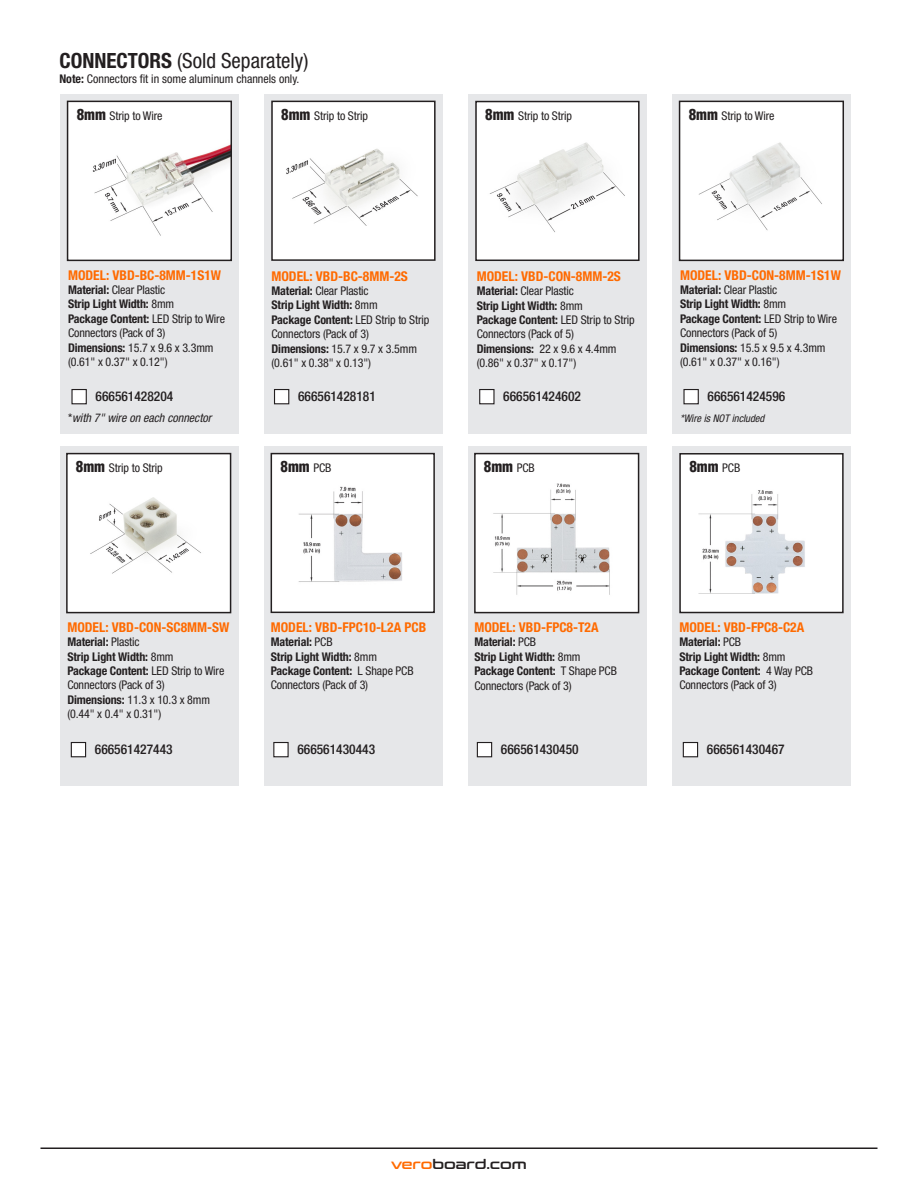
<style>
.page{position:relative;width:918px;height:1188px;background:#fff}
.page>*{position:absolute;margin:0;border:0;box-sizing:border-box;transform-origin:0 0}
.t1{font:condensed 21px "Helvetica Neue LT Std";color:#231f20}
.t2{font:900 condensed 15px "Helvetica LT Std";color:#231f20}
.t3{font:700 condensed 13.5px "Helvetica Neue LT Std";color:#ff6a00}
.t4{font:500 condensed 13.5px "Helvetica Neue LT Std";color:#231f20}
.t5{font:13.5px "Conthrax Sb";color:#231f20}
.t6{font:condensed 12px/14.4px "Helvetica Neue LT Std";letter-spacing:-.01em;color:#231f20}
.t7{font:700 condensed 12px "Helvetica Neue LT Std";letter-spacing:-.01em;color:#231f20}
.t8{font:italic condensed 12px "Helvetica Neue LT Std";color:#231f20}
.t9{font:italic condensed 10.5px "Helvetica Neue LT Std";color:#231f20}
.s1{font-weight:700}
.s2{font-family:"Helvetica LT Std";font-weight:900;font-size:15px}
.s3{font-weight:400}
.s4{font-style:normal}
.s5{font-family:"Helvetica Neue LT Std";font-weight:400;font-size:12px}
.s6{color:#ff6a00}
</style>
<div class="page">
<hr style="left:40px;top:1148px;width:838px;height:1px;background:#231f20">
<div style="left:60px;top:94px;width:179px;height:339px;background:#e6e7e9"></div>
<div style="left:60px;top:446px;width:179px;height:339px;background:#e6e7e9"></div>
<div style="left:265px;top:94px;width:178px;height:339px;background:#e6e7e9"></div>
<div style="left:265px;top:446px;width:178px;height:339px;background:#e6e7e9"></div>
<div style="left:468px;top:94px;width:178px;height:339px;background:#e6e7e9"></div>
<div style="left:468px;top:446px;width:178px;height:339px;background:#e6e7e9"></div>
<div style="left:672px;top:94px;width:178px;height:339px;background:#e6e7e9"></div>
<div style="left:672px;top:446px;width:178px;height:339px;background:#e6e7e9"></div>
<div style="left:275px;top:390px;width:14px;height:14px;background:#fff"></div>
<div style="left:274px;top:389px;width:15px;height:15px;border:1px solid #231f20"></div>
<img style="left:70px;top:104px;width:159px;height:154px">
<div style="left:67px;top:101px;width:165px;height:160px;border:2px solid #231f20"></div>
<img style="left:274px;top:104px;width:159px;height:154px">
<div style="left:271px;top:101px;width:165px;height:160px;border:2px solid #231f20"></div>
<div style="left:480px;top:390px;width:14px;height:14px;background:#fff"></div>
<div style="left:479px;top:389px;width:16px;height:15px;border:1px solid #231f20"></div>
<img style="left:478px;top:104px;width:159px;height:154px">
<div style="left:475px;top:101px;width:165px;height:160px;border:2px solid #231f20"></div>
<div style="left:684px;top:390px;width:14px;height:14px;background:#fff"></div>
<div style="left:683px;top:389px;width:16px;height:15px;border:1px solid #231f20"></div>
<img style="left:682px;top:104px;width:159px;height:154px">
<div style="left:679px;top:101px;width:165px;height:160px;border:2px solid #231f20"></div>
<div style="left:71px;top:743px;width:15px;height:14px;background:#fff"></div>
<div style="left:71px;top:742px;width:15px;height:15px;border:1px solid #231f20"></div>
<div style="left:274px;top:743px;width:14px;height:14px;background:#fff"></div>
<div style="left:273px;top:742px;width:16px;height:15px;border:1px solid #231f20"></div>
<img style="left:69px;top:456px;width:159px;height:154px">
<div style="left:66px;top:453px;width:165px;height:160px;border:2px solid #231f20"></div>
<img style="left:274px;top:456px;width:158px;height:154px">
<div style="left:271px;top:453px;width:164px;height:160px;border:2px solid #231f20"></div>
<div style="left:477px;top:743px;width:15px;height:14px;background:#fff"></div>
<div style="left:477px;top:742px;width:15px;height:15px;border:1px solid #231f20"></div>
<img style="left:682px;top:456px;width:159px;height:154px">
<div style="left:679px;top:453px;width:165px;height:160px;border:2px solid #231f20"></div>
<div style="left:683px;top:743px;width:15px;height:14px;background:#fff"></div>
<div style="left:683px;top:742px;width:15px;height:15px;border:1px solid #231f20"></div>
<img style="left:477px;top:456px;width:159px;height:154px">
<div style="left:474px;top:453px;width:165px;height:160px;border:2px solid #231f20"></div>
<div style="left:72px;top:390px;width:14px;height:14px;background:#fff"></div>
<div style="left:71px;top:389px;width:16px;height:15px;border:1px solid #231f20"></div>
<p class="t1" style="left:59px;top:48px;width:250px"><span class="s1">CONNECTORS</span> (Sold Separately)</p>
<p class="t6" style="left:59px;top:71px;width:242px"><span class="s1">Note:</span> Connectors fit in some aluminum channels only.</p>
<p class="t6" style="left:77px;top:108px;width:87px"><span class="s2">8mm</span> Strip to Wire</p>
<p class="t6" style="left:281px;top:108px;width:88px"><span class="s2">8mm</span> Strip to Strip</p>
<p class="t6" style="left:485px;top:108px;width:88px"><span class="s2">8mm</span> Strip to Strip</p>
<p class="t6" style="left:689px;top:108px;width:87px"><span class="s2">8mm</span> Strip to Wire</p>
<p class="t3" style="left:68px;top:267px;width:155px">MODEL: VBD-BC-8MM-1S1W</p>
<p class="t6" style="left:68px;top:282px;width:99px"><span class="s1">Material:</span> Clear Plastic</p>
<p class="t7" style="left:68px;top:297px;width:108px">Strip Light Width: <span class="s3">8mm</span></p>
<p class="t6" style="left:68px;top:311px;width:158px"><span class="s1">Package Content:</span> LED Strip to Wire<br>Connectors (Pack of 3)</p>
<p class="t6" style="left:68px;top:340px;width:147px"><span class="s1">Dimensions:</span> 15.7 x 9.6 x 3.3mm</p>
<p class="t6" style="left:68px;top:354px;width:101px">(0.61" x 0.37" x 0.12")</p>
<p class="t4" style="left:96px;top:388px;width:79px">666561428204</p>
<p class="t3" style="left:272px;top:268px;width:138px">MODEL: VBD-BC-8MM-2S</p>
<p class="t6" style="left:272px;top:283px;width:99px"><span class="s1">Material:</span> Clear Plastic</p>
<p class="t7" style="left:272px;top:298px;width:108px">Strip Light Width: <span class="s3">8mm</span></p>
<p class="t6" style="left:272px;top:312px;width:159px"><span class="s1">Package Content:</span> LED Strip to Strip<br>Connectors (Pack of 3)</p>
<p class="t6" style="left:272px;top:341px;width:147px"><span class="s1">Dimensions:</span> 15.7 x 9.7 x 3.5mm</p>
<p class="t6" style="left:272px;top:355px;width:101px">(0.61" x 0.38" x 0.13")</p>
<p class="t4" style="left:298px;top:388px;width:79px">666561428181</p>
<p class="t3" style="left:477px;top:268px;width:146px">MODEL: VBD-CON-8MM-2S</p>
<p class="t6" style="left:477px;top:284px;width:99px"><span class="s1">Material:</span> Clear Plastic</p>
<p class="t7" style="left:477px;top:298px;width:108px">Strip Light Width: <span class="s3">8mm</span></p>
<p class="t6" style="left:477px;top:312px;width:159px"><span class="s1">Package Content:</span> LED Strip to Strip<br>Connectors (Pack of 5)</p>
<p class="t6" style="left:477px;top:341px;width:141px"><span class="s1">Dimensions:</span> 22 x 9.6 x 4.4mm</p>
<p class="t6" style="left:477px;top:356px;width:101px">(0.86" x 0.37" x 0.17")</p>
<p class="t4" style="left:503px;top:388px;width:79px">666561424602</p>
<p class="t3" style="left:680px;top:267px;width:162px">MODEL: VBD-CON-8MM-1S1W</p>
<p class="t6" style="left:680px;top:282px;width:99px"><span class="s1">Material:</span> Clear Plastic</p>
<p class="t7" style="left:680px;top:297px;width:108px">Strip Light Width: <span class="s3">8mm</span></p>
<p class="t6" style="left:680px;top:311px;width:158px"><span class="s1">Package Content:</span> LED Strip to Wire<br>Connectors (Pack of 5)</p>
<p class="t6" style="left:680px;top:340px;width:147px"><span class="s1">Dimensions:</span> 15.5 x 9.5 x 4.3mm</p>
<p class="t6" style="left:680px;top:354px;width:101px">(0.61" x 0.37" x 0.16")</p>
<p class="t4" style="left:708px;top:388px;width:79px">666561424596</p>
<p class="t8" style="left:68px;top:411px;width:148px"><span class="s4">*</span> with 7"wireon each connector</p>
<p class="t9" style="left:680px;top:412px;width:88px">*WireisNOT included</p>
<p class="t6" style="left:76px;top:461px;width:88px"><span class="s2">8mm</span> Strip to Strip</p>
<p class="t2" style="left:281px;top:457px;width:52px">8mm <span class="s5">PCB</span></p>
<p class="t2" style="left:484px;top:457px;width:52px">8mm <span class="s5">PCB</span></p>
<p class="t2" style="left:689px;top:457px;width:52px">8mm <span class="s5">PCB</span></p>
<p class="t3" style="left:67px;top:619px;width:164px">MODEL: VBD-CON-SC8MM-SW</p>
<p class="t7" style="left:67px;top:635px;width:74px">Material: <span class="s3">Plastic</span></p>
<p class="t7" style="left:67px;top:649px;width:108px">Strip Light Width: <span class="s3">8mm</span></p>
<p class="t6" style="left:67px;top:663px;width:158px"><span class="s1">Package Content:</span> LED Strip to Wire<br>Connectors (Pack of 3)</p>
<p class="t6" style="left:67px;top:692px;width:144px"><span class="s1">Dimensions:</span> 11.3 x 10.3 x 8mm</p>
<p class="t6" style="left:67px;top:707px;width:95px">(0.44" x 0.4" x 0.31")</p>
<p class="t3" style="left:271px;top:619px;width:157px">MODEL: VBD-FPC10-L2A PCB</p>
<p class="t7" style="left:271px;top:635px;width:63px">Material: <span class="s3">PCB</span></p>
<p class="t7" style="left:271px;top:649px;width:108px">Strip Light Width: <span class="s3">8mm</span></p>
<p class="t6" style="left:271px;top:663px;width:144px"><span class="s1">Package Content:</span> L Shape PCB<br>Connectors (Pack of 3)</p>
<p class="t4" style="left:95px;top:741px;width:79px">666561427443</p>
<p class="t4" style="left:297px;top:741px;width:79px">666561430443</p>
<p class="t3" style="left:474px;top:619px;width:126px">MODEL: VBD-FPC8-T2A</p>
<p class="t7" style="left:474px;top:635px;width:63px">Material: <span class="s3">PCB</span></p>
<p class="t7" style="left:474px;top:649px;width:108px">Strip Light Width: <span class="s3">8mm</span></p>
<p class="t6" style="left:474px;top:664px;width:144px"><span class="s1">Package Content:</span> T Shape PCB<br>Connectors (Pack of 3)</p>
<p class="t4" style="left:501px;top:741px;width:79px">666561430450</p>
<p class="t3" style="left:679px;top:619px;width:126px">MODEL: VBD-FPC8-C2A</p>
<p class="t7" style="left:679px;top:635px;width:63px">Material: <span class="s3">PCB</span></p>
<p class="t7" style="left:679px;top:649px;width:108px">Strip Light Width: <span class="s3">8mm</span></p>
<p class="t6" style="left:679px;top:663px;width:135px"><span class="s1">Package Content:</span> 4 Way PCB<br>Connectors (Pack of 3)</p>
<p class="t4" style="left:707px;top:741px;width:79px">666561430467</p>
<p class="t5" style="left:391px;top:1154px;width:137px"><span class="s6">vero</span>board.com</p>
</div>
